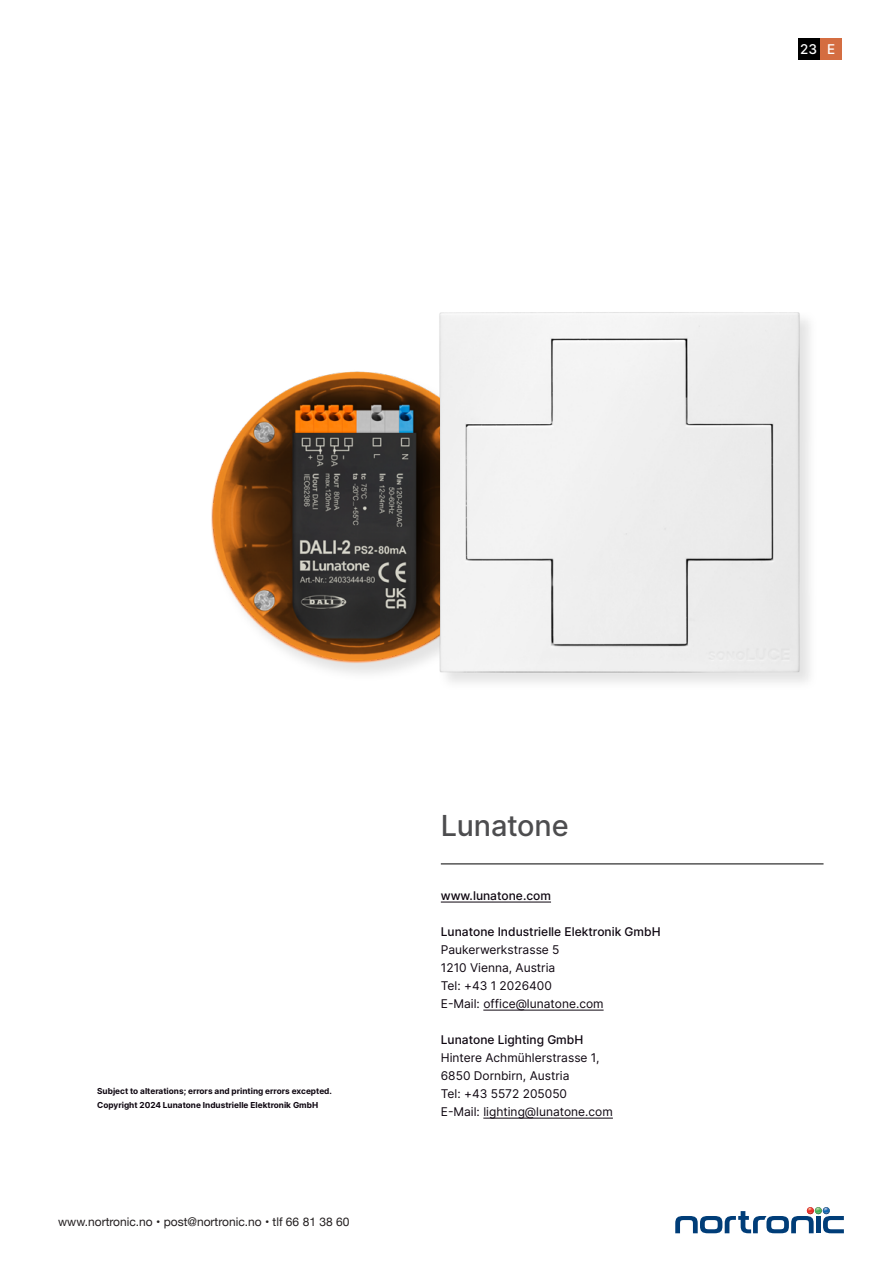
<style>
.page{position:relative;width:893px;height:1263px;background:#fff}
.page>*{position:absolute;margin:0;border:0;box-sizing:border-box;transform-origin:0 0}
.t1{font:500 28.95px "Inter";letter-spacing:-.005em;color:#4d4d4f}
.t2{font:500 13.5px "Inter";color:#fff}
.t3{font:12px/18px "Inter";color:#0e0610}
.t4{font:500 12px "Inter";color:#0e0610}
.t5{font:12px "Helvetica Neue";color:#231f20}
.t6{font:700 8.25px/13.5px "Inter";color:#0e0610}
</style>
<div class="page">
<div style="left:798px;top:38px;width:21px;height:22px;background:#000"></div>
<div style="left:821px;top:38px;width:21px;height:22px;background:#d46d41"></div>
<div style="left:439px;top:312px;width:371px;height:371px;background:#efefef"></div>
<hr style="left:441px;top:901px;width:110px;height:1px;background:#0e0610">
<hr style="left:483px;top:1010px;width:121px;height:1px;background:#0e0610">
<hr style="left:483px;top:1118px;width:130px;height:1px;background:#0e0610">
<hr style="left:441px;top:863px;width:382px;height:1px;background:#000">
<img style="left:211px;top:371px;width:228px;height:303px">
<svg style="left:675px;top:1207px;width:169px;height:26px"></svg>
<p class="t2" style="left:800px;top:39px;width:37px">23 E</p>
<p class="t6" style="left:97px;top:1084px;width:236px">Subject to alterations; errors and printing errors excepted.<br>Copyright 2024 Lunatone Industrielle Elektronik GmbH</p>
<p class="t5" style="left:58px;top:1212px;width:293px">www.nortronic.no • post@nortronic.no • tlf 66 81 38 60</p>
<h1 class="t1" style="left:441px;top:804px;width:129px">Lunatone</h1>
<p class="t4" style="left:441px;top:887px;width:112px">www.lunatone.com</p>
<p class="t4" style="left:441px;top:923px;width:221px">Lunatone Industrielle Elektronik GmbH</p>
<p class="t3" style="left:441px;top:940px;width:164px">Paukerwerkstrasse 5<br>1210 Vienna, Austria<br>Tel: +43 1 2026400<br>E-Mail: office@lunatone.com</p>
<p class="t4" style="left:441px;top:1031px;width:144px">Lunatone Lighting GmbH</p>
<p class="t3" style="left:441px;top:1048px;width:174px">Hintere Achmühlerstrasse 1,<br>6850 Dornbirn, Austria<br>Tel: +43 5572 205050<br>E-Mail: lighting@lunatone.com</p>
</div>
